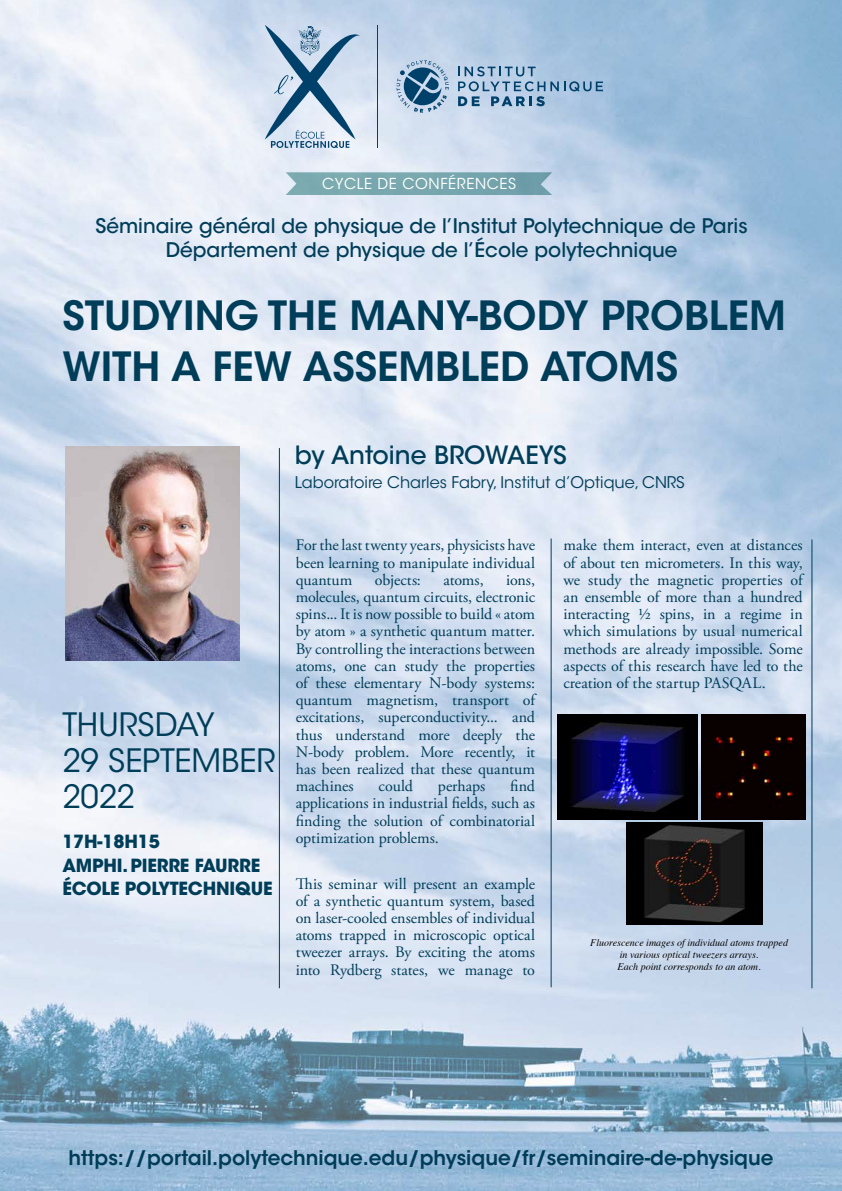
<style>
.page{position:relative;width:842px;height:1191px;background:#fff}
.page>*{position:absolute;margin:0;border:0;box-sizing:border-box;transform-origin:0 0}
.t1{font:600 40px/50.8px "ITC Avant Garde Std";color:#003d58}
.t2{font:32px/35.6px "ITC Avant Garde Std";letter-spacing:-.01em;color:#003d58}
.t3{font:500 25px "ITC Avant Garde Std";color:#003d58}
.t4{font:500 20px/24px "ITC Avant Garde Std";color:#003d58;text-align:center}
.t5{font:600 20px "ITC Avant Garde Std";color:#003d58}
.t6{font:700 18px/23.6px "ITC Avant Garde Std";letter-spacing:-.01em;color:#003d58}
.t7{font:16px/17.2px "Adobe Garamond Pro";color:#003d58;text-align:justify}
.t8{font:16px "ITC Avant Garde Std";color:#003d58}
.t9{font:15px "ITC Avant Garde Std";letter-spacing:.04em;color:#fff}
.t10{font:italic 10px/12px "Times";color:#000;text-align:center}
</style>
<div class="page">
<img style="left:0;top:0;width:842px;height:1191px">
<img style="left:65px;top:447px;width:174px;height:213px">
<hr style="left:551px;top:538px;width:1px;height:449px;background:#003d58">
<hr style="left:279px;top:448px;width:1px;height:540px;background:#003d58">
<hr style="left:812px;top:539px;width:1px;height:449px;background:#003d58">
<svg style="left:286px;top:172px;width:266px;height:23px;background:#7ca9b1"></svg>
<hr style="left:377px;top:25px;width:1px;height:123px;background:#00416b">
<svg style="left:265px;top:25px;width:96px;height:123px;background:#a7bed3"></svg>
<svg style="left:396px;top:60px;width:53px;height:53px;background:#7fa1bc"></svg>
<svg style="left:458px;top:66px;width:145px;height:40px;background:#92b1cd"></svg>
<img style="left:558px;top:715px;width:139px;height:104px">
<div style="left:701px;top:714px;width:105px;height:105px;background:#090000"></div>
<img style="left:627px;top:823px;width:136px;height:102px">
<p class="t9" style="left:322px;top:175px;width:196px">CYCLE DE CONFÉRENCES</p>
<p class="t4" style="left:95px;top:214px;width:654px">Séminaire général de physique de l’Institut Polytechnique de Paris<br>Département de physique de l’École polytechnique</p>
<h1 class="t1" style="left:62px;top:290px;width:725px">STUDYING THE MANY-BODY PROBLEM<br>WITH A FEW ASSEMBLED ATOMS</h1>
<h2 class="t2" style="left:62px;top:707px;width:214px">THURSDAY<br>29 SEPTEMBER<br>2022</h2>
<p class="t6" style="left:62px;top:829px;width:212px">17H-18H15<br>AMPHI. PIERRE FAURRE<br>ÉCOLE POLYTECHNIQUE</p>
<h3 class="t3" style="left:295px;top:439px;width:274px">by Antoine BROWAEYS</h3>
<p class="t8" style="left:295px;top:472px;width:392px">Laboratoire Charles Fabry, Institut d’Optique, CNRS</p>
<p class="t7" style="left:296px;top:537px;width:241px">For the last twenty years, physicists have been learning to manipulate individual quantum</p>
<p class="t7" style="left:375px;top:571px;width:47px">objects:</p>
<p class="t7" style="left:443px;top:571px;width:42px">atoms,</p>
<p class="t7" style="left:296px;top:571px;width:241px;text-indent:210px">ions, molecules, quantum circuits, electronic spins... It is now possible to build « atom by atom » a synthetic quantum matter.<br>By controlling the interactions between atoms, one can study the properties of these elementary N-body systems: quantum magnetism, transport of excitations, superconductivity... and thus understand more deeply the N-body problem. More recently, it has been realized that these quantum machines</p>
<p class="t7" style="left:296px;top:778px;width:241px;text-indent:215px">find applications in industrial fields, such as finding the solution of combinatorial optimization problems.</p>
<p class="t7" style="left:296px;top:875px;width:241px">This seminar will present an example of a synthetic quantum system, based on laser-cooled ensembles of individual atoms trapped in microscopic optical tweezer arrays. By exciting the atoms into Rydberg states, we manage to</p>
<p class="t7" style="left:379px;top:778px;width:36px">could</p>
<p class="t7" style="left:438px;top:778px;width:49px">perhaps</p>
<p class="t7" style="left:563px;top:537px;width:241px">make them interact, even at distances of about ten micrometers. In this way, we study the magnetic properties of an ensemble of more than a hundred interacting ½ spins, in a regime in which simulations by usual numerical methods are already impossible. Some aspects of this research have led to the creation of the startup PASQAL.</p>
<p class="t10" style="left:590px;top:936px;width:199px">Fluorescence images of individual atoms trapped in various optical tweezers arrays.<br>Each point corresponds to an atom.</p>
<p class="t5" style="left:68px;top:1144px;width:707px">https://portail.polytechnique.edu/physique/fr/seminaire-de-physique</p>
</div>
